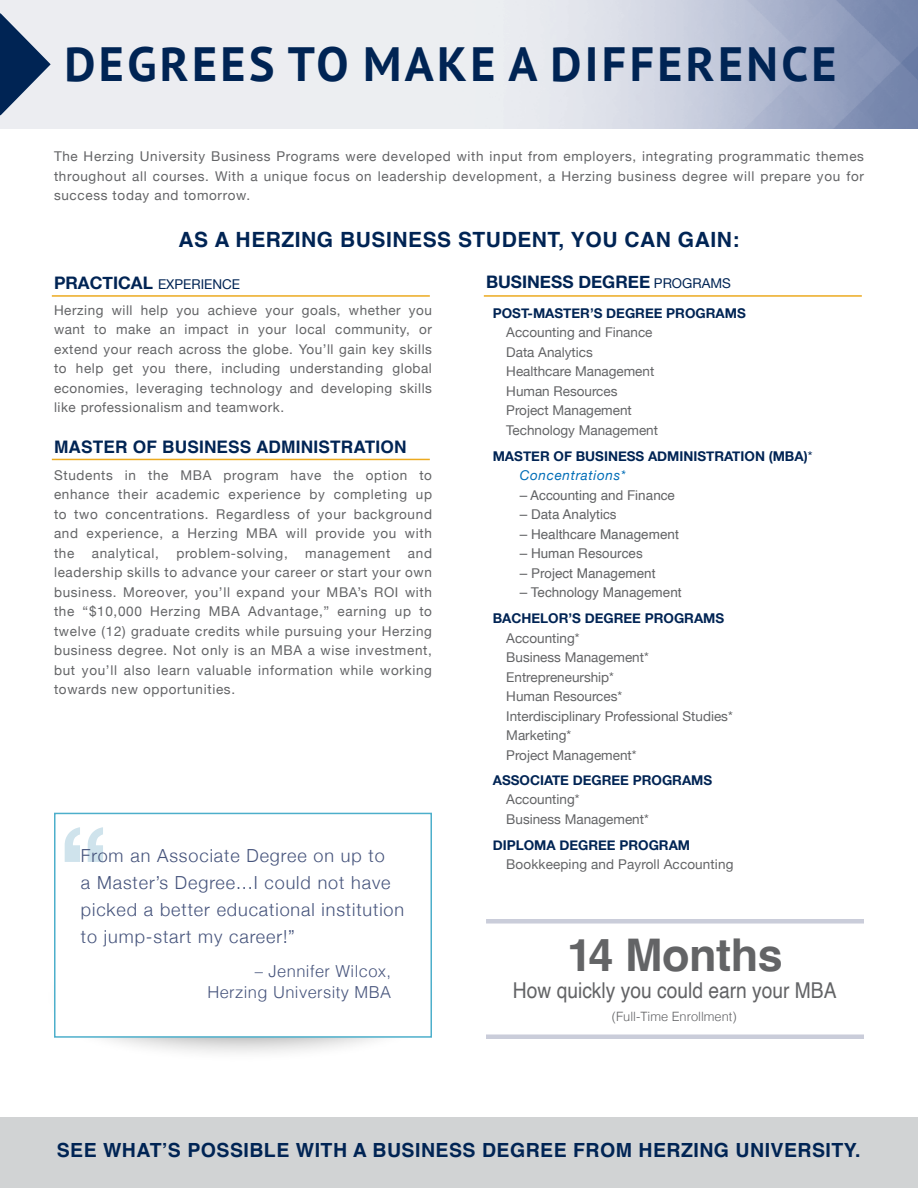
<style>
.page{position:relative;width:918px;height:1188px;background:#fff}
.page>*{position:absolute;margin:0;border:0;box-sizing:border-box;transform-origin:0 0}
.t1{font:700 108px "Helvetica Neue";color:#cfe3ec}
.t2{font:700 48px "PT Sans";letter-spacing:.07em;color:#002454}
.t3{font:700 45px "Helvetica";letter-spacing:-.01em;color:#636466}
.t4{font:21.9px "Helvetica";color:#636466;scale:.88 1}
.t5{font:700 21px "Helvetica";letter-spacing:.025em;color:#002454}
.t6{font:700 19.5px "Helvetica";letter-spacing:.025em;color:#002454}
.t7{font:300 18px/27px "Helvetica Neue";letter-spacing:.05em;color:#46547c}
.t8{font:700 17.25px "Helvetica";letter-spacing:.01em;color:#002454}
.t9{font:700 17.25px "Helvetica Neue";color:#002454}
.t10{font:300 16.5px/21px "Helvetica";letter-spacing:.025em;color:#46547c;text-align:right}
.t11{font:13.5px/19.5px "Helvetica Neue";letter-spacing:.01em;color:#636466;text-align:justify}
.t12{font:700 13.5px/19.5px "Helvetica Neue";color:#002454}
.t13{font:13.5px "Helvetica";color:#636466}
.t14{font:13.5px/26.2px "Helvetica Neue";letter-spacing:.04em;color:#636466}
.t15{font:13.5px "Helvetica Neue";letter-spacing:.05em;color:#636466}
.t16{font:300 12.9px "Helvetica";color:#636466}
.s1{font-weight:700;font-size:17.25px;color:#002454}
.s2{color:#002454}
.s3{font-weight:400;font-size:13.5px}
.s4{font-weight:400}
.s5{font-weight:400;font-style:italic;color:#006db7}
</style>
<div class="page">
<div style="left:0;top:1118px;width:918px;height:70px;background:#d1d3d4"></div>
<svg style="left:0;top:0;width:918px;height:129px;background:#d4d9e4"></svg>
<svg style="left:0;top:13px;width:51px;height:102px;background:#7587a2"></svg>
<div style="left:486px;top:1034px;width:378px;height:5px;background:#cacdda"></div>
<div style="left:486px;top:919px;width:378px;height:5px;background:#cacdda"></div>
<hr style="left:52px;top:295px;width:378px;height:2px;background:#ecaa20">
<hr style="left:484px;top:295px;width:378px;height:2px;background:#ecaa20">
<hr style="left:52px;top:459px;width:378px;height:1px;background:#ecaa20">
<div style="left:47px;top:933px;width:390px;height:130px;background:#000;opacity:.4"></div>
<div style="left:54px;top:813px;width:378px;height:225px;background:#fff;border:2px solid #4dafcb"></div>
<h2 class="t2" style="left:65px;top:32px;width:774px">DEGREES TO MAKE A DIFFERENCE</h2>
<p class="t11" style="left:54px;top:147px;width:812px">The Herzing University Business Programs were developed with input from employers, integrating programmatic themes throughout all courses. With a unique focus on leadership development, a Herzing business degree will prepare you for success today and tomorrow.</p>
<h3 class="t5" style="left:179px;top:226px;width:562px">AS A HERZING BUSINESS STUDENT, YOU CAN GAIN:</h3>
<p class="t14" style="left:54px;top:271px;width:380px"><span class="s1">PRACTICAL</span> <span class="s2">EXPERIENCE<br></span>Herzing will help you achieve your goals, whether you</p>
<p class="t11" style="left:54px;top:321px;width:380px">want to make an impact in your local community, or extend your reach across the globe. You’ll gain key skills to help get you there, including understanding global economies, leveraging technology and developing skills like professionalism and teamwork.</p>
<p class="t8" style="left:54px;top:437px;width:354px">MASTER OF BUSINESS ADMINISTRATION</p>
<p class="t11" style="left:54px;top:466px;width:380px">Students in the MBA program have the option to enhance their academic experience by completing up to two concentrations. Regardless of your background and experience, a Herzing MBA will provide you with the</p>
<p class="t11" style="left:54px;top:544px;width:380px;text-indent:354px">and leadership skills to advance your career or start your own business. Moreover, you’ll expand your MBA’s ROI with the “$10,000 Herzing MBA Advantage,” earning up to twelve (12) graduate credits while pursuing your Herzing business degree. Not only is an MBA a wise investment, but you’ll also learn valuable information while working towards new opportunities.</p>
<p class="t15" style="left:92px;top:543px;width:69px">analytical,</p>
<p class="t15" style="left:176px;top:543px;width:113px">problem-solving,</p>
<p class="t15" style="left:305px;top:543px;width:87px">management</p>
<h1 class="t1" style="left:59px;top:781px;width:52px">“</h1>
<h3 class="t7" style="left:81px;top:841px;width:325px">From an Associate Degree on up to<br>a Master’s Degree...I could not have picked a better educational institution to jump-start my career!”</h3>
<p class="t10" style="left:207px;top:959px;width:185px">– Jennifer Wilcox,<br>Herzing University MBA</p>
<p class="t9" style="left:486px;top:269px;width:246px">BUSINESS DEGREE <span class="s3">PROGRAMS</span></p>
<p class="t12" style="left:493px;top:303px;width:255px">POST-MASTER’S DEGREE PROGRAMS</p>
<p class="t11" style="left:506px;top:323px;width:153px;text-align:left">Accounting and Finance<br>Data Analytics<br>Healthcare Management<br>Human Resources<br>Project Management<br>Technology Management</p>
<p class="t12" style="left:520px;top:447px;width:294px;text-indent:-27px">MASTER OF BUSINESS ADMINISTRATION (MBA)<span class="s4">*<br></span><span class="s5">Concentrations*</span></p>
<p class="t13" style="left:520px;top:485px;width:157px">– Accounting and Finance</p>
<p class="t13" style="left:520px;top:504px;width:98px">– Data Analytics</p>
<p class="t13" style="left:520px;top:524px;width:161px">– Healthcare Management</p>
<p class="t13" style="left:520px;top:543px;width:125px">– Human Resources</p>
<p class="t13" style="left:520px;top:563px;width:137px">– Project Management</p>
<p class="t13" style="left:520px;top:582px;width:163px">– Technology Management</p>
<p class="t12" style="left:493px;top:609px;width:233px">BACHELOR’S DEGREE PROGRAMS</p>
<p class="t11" style="left:506px;top:629px;width:228px;text-align:left">Accounting*<br>Business Management*<br>Entrepreneurship*<br>Human Resources*<br>Interdisciplinary Professional Studies*<br>Marketing*<br>Project Management*</p>
<p class="t12" style="left:493px;top:770px;width:221px">ASSOCIATE DEGREE PROGRAMS</p>
<p class="t11" style="left:506px;top:790px;width:144px">Accounting*<br>Business Management*</p>
<p class="t12" style="left:493px;top:836px;width:199px">DIPLOMA DEGREE PROGRAM</p>
<p class="t11" style="left:506px;top:856px;width:229px">Bookkeeping and Payroll Accounting</p>
<h3 class="t3" style="left:567px;top:928px;width:217px">14 Months</h3>
<h3 class="t4" style="left:513px;top:974px;width:369px">How quickly you could earn your MBA</h3>
<p class="t16" style="left:612px;top:1005px;width:126px">(Full-Time Enrollment)</p>
<h3 class="t6" style="left:57px;top:1139px;width:806px">SEE WHAT’S POSSIBLE WITH A BUSINESS DEGREE FROM HERZING UNIVERSITY.</h3>
</div>
